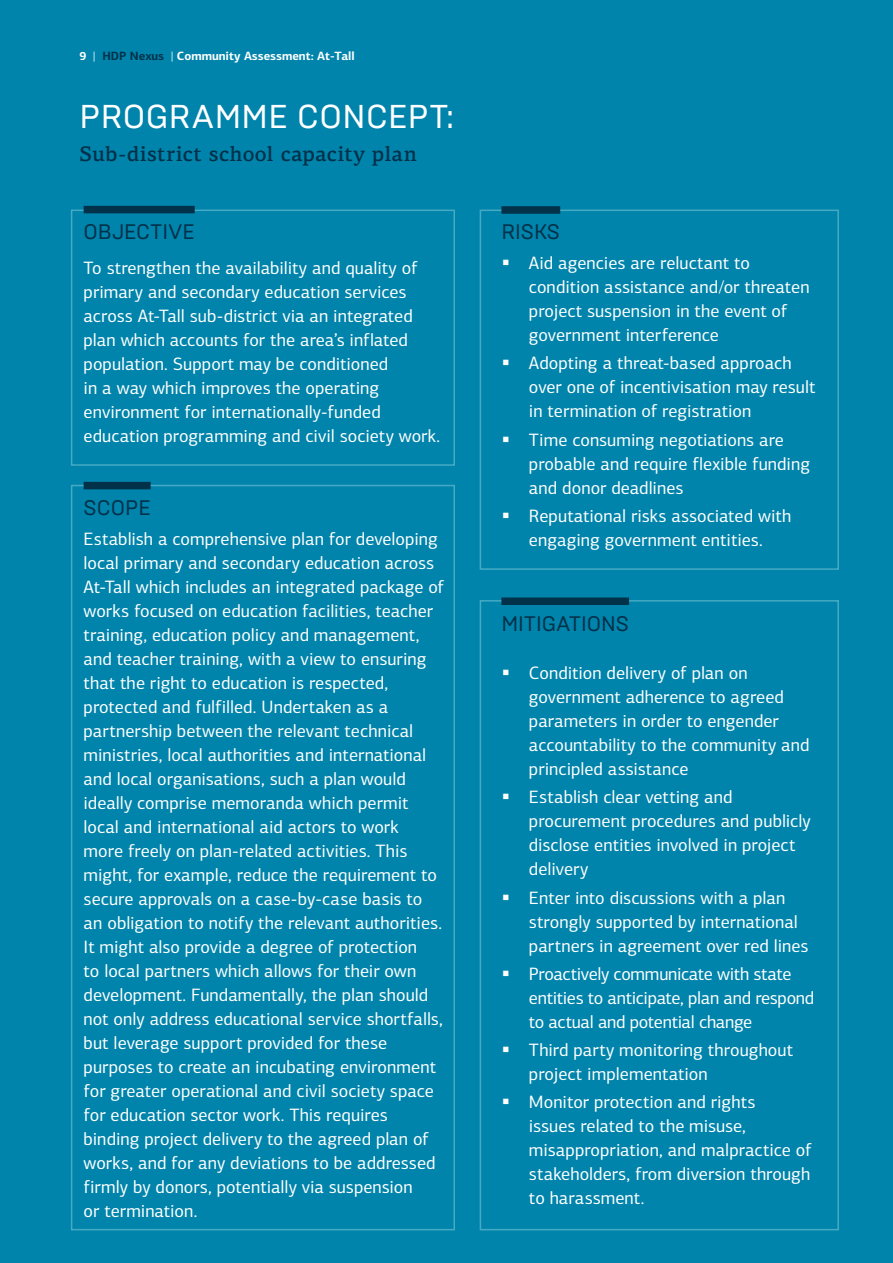
<style>
.page{position:relative;width:893px;height:1263px;background:#0084ab}
.page>*{position:absolute;margin:0;border:0;box-sizing:border-box;transform-origin:0 0}
.PC{font:33px "Brutal Type";letter-spacing:.015em;color:#fff}
.PC-2{font:500 21px "PF Centro Serif Pro";letter-spacing:.015em;color:#02314a}
.ProgramConceptHeadli{font:21px "Brutal Type";color:#02314a}
.ProgrameConcept{font:18px/24px "PF Centro Sans Pro";color:#fff}
.ProgrameConcept-2{font:18px/24px "PF Centro Sans Pro";letter-spacing:-.02em;color:#fff}
.ImageCaption{font:700 12px "PF Centro Sans Pro";color:#fff}
.s1{font-weight:400}
.s2{color:#02314a}
</style>
<div class="page">
<div style="left:71px;top:210px;width:384px;height:256px;border:2px solid #46aac4"></div>
<div style="left:480px;top:210px;width:359px;height:360px;border:2px solid #46aac4"></div>
<div style="left:71px;top:485px;width:384px;height:745px;border:2px solid #46aac4"></div>
<div style="left:480px;top:600px;width:359px;height:630px;border:2px solid #46aac4"></div>
<div style="left:84px;top:206px;width:111px;height:7px;background:#02314a"></div>
<div style="left:84px;top:482px;width:67px;height:7px;background:#02314a"></div>
<div style="left:501px;top:206px;width:59px;height:8px;background:#02314a"></div>
<div style="left:501px;top:597px;width:128px;height:8px;background:#02314a"></div>
<p class="ImageCaption" style="left:79px;top:48px;width:277px">9 <span class="s1">|</span> <span class="s2">HDP Nexus</span> <span class="s1">|</span> Community Assessment: At-Tall</p>
<p class="PC" style="left:79px;top:97px;width:376px">PROGRAMME CONCEPT:</p>
<p class="PC-2" style="left:79px;top:141px;width:339px">Sub-district school capacity plan</p>
<p class="ProgramConceptHeadli" style="left:84px;top:219px;width:113px">OBJECTIVE</p>
<p class="ProgrameConcept" style="left:84px;top:256px;width:358px">To strengthen the availability and quality of primary and secondary education services across At-Tall sub-district via an integrated plan which accounts for the area’s inflated population. Support may be conditioned<br>in a way which improves the operating environment for internationally-funded education programming and civil society work.</p>
<p class="ProgramConceptHeadli" style="left:84px;top:495px;width:69px">SCOPE</p>
<p class="ProgrameConcept" style="left:84px;top:527px;width:362px">Establish a comprehensive plan for developing local primary and secondary education across At-Tall which includes an integrated package of works focused on education facilities, teacher training, education policy and management, and teacher training, with a view to ensuring that the right to education is respected, protected and fulfilled. Undertaken as a partnership between the relevant technical ministries, local authorities and international and local organisations, such a plan would ideally comprise memoranda which permit local and international aid actors to work<br>more freely on plan-related activities. This might, for example, reduce the requirement to secure approvals on a case-by-case basis to an obligation to notify the relevant authorities.<br>It might also provide a degree of protection<br>to local partners which allows for their own development. Fundamentally, the plan should not only address educational service shortfalls, but leverage support provided for these purposes to create an incubating environment for greater operational and civil society space for education sector work. This requires binding project delivery to the agreed plan of works, and for any deviations to be addressed firmly by donors, potentially via suspension<br>or termination.</p>
<p class="ProgramConceptHeadli" style="left:501px;top:219px;width:60px">RISKS</p>
<p class="ProgrameConcept" style="left:529px;top:251px;width:282px;text-indent:-27px">▪ Aid agencies are reluctant to condition assistance and/or threaten project suspension in the event of government interference</p>
<p class="ProgrameConcept" style="left:529px;top:351px;width:288px;text-indent:-27px">▪ Adopting a threat-based approach over one of incentivisation may result in termination of registration</p>
<p class="ProgrameConcept" style="left:529px;top:427px;width:283px;text-indent:-27px">▪ Time consuming negotiations are probable and require flexible funding and donor deadlines</p>
<p class="ProgrameConcept" style="left:502px;top:504px;width:291px;text-align:center">▪ Reputational risks associated with engaging government entities.</p>
<p class="ProgramConceptHeadli" style="left:501px;top:610px;width:129px">MITIGATIONS</p>
<p class="ProgrameConcept" style="left:529px;top:661px;width:282px;text-indent:-27px">▪ Condition delivery of plan on government adherence to agreed parameters in order to engender accountability to the community and principled assistance</p>
<p class="ProgrameConcept" style="left:529px;top:785px;width:283px;text-indent:-27px">▪ Establish clear vetting and procurement procedures and publicly disclose entities involved in project delivery</p>
<p class="ProgrameConcept" style="left:529px;top:885px;width:281px;text-indent:-27px">▪ Enter into discussions with a plan strongly supported by international partners in agreement over red lines</p>
<p class="ProgrameConcept-2" style="left:529px;top:962px;width:287px;text-indent:-27px">▪ Proactively communicate with state entities to anticipate, plan and respond to actual and potential change</p>
<p class="ProgrameConcept" style="left:529px;top:1038px;width:266px;text-indent:-27px">▪ Third party monitoring throughout project implementation</p>
<p class="ProgrameConcept" style="left:529px;top:1090px;width:284px;text-indent:-27px">▪ Monitor protection and rights<br>issues related to the misuse, misappropriation, and malpractice of stakeholders, from diversion through to harassment.</p>
</div>
